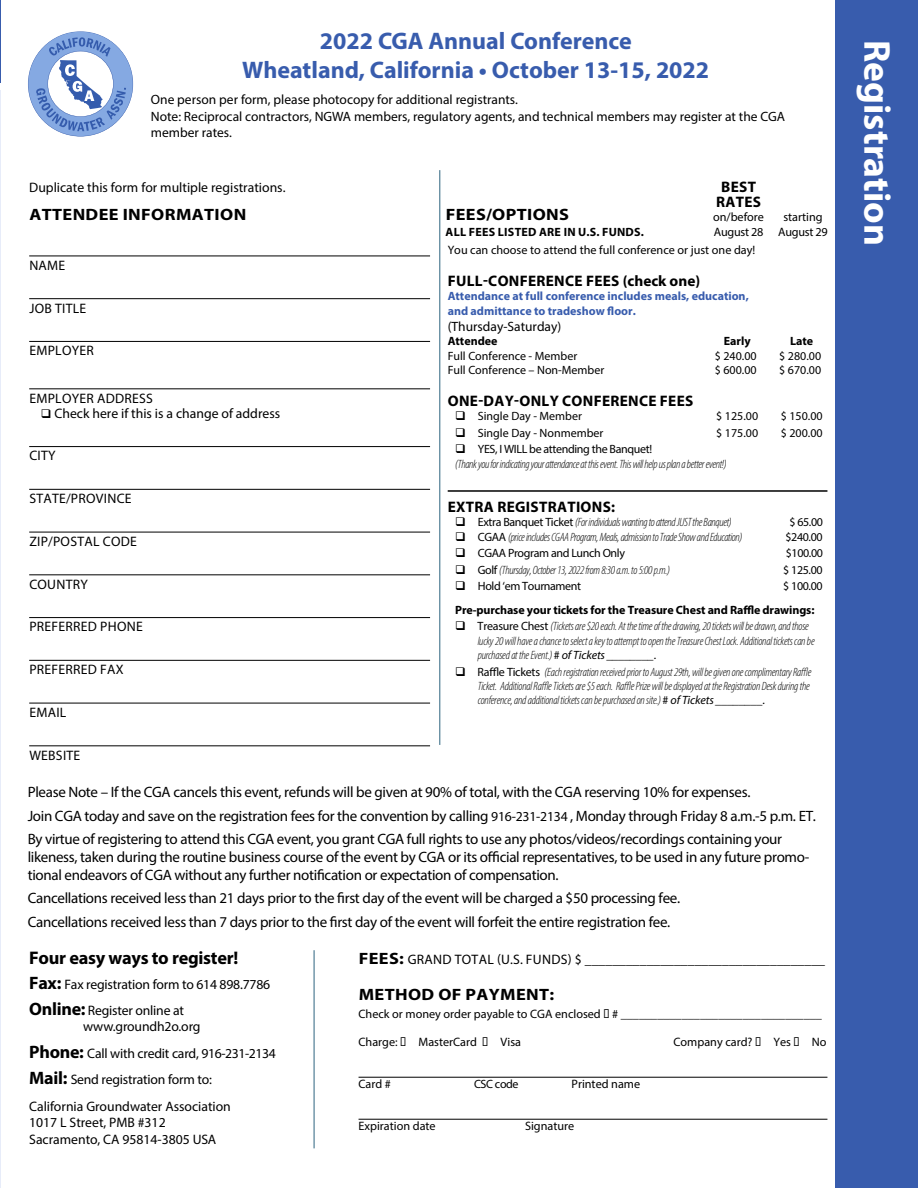
<style>
.page{position:relative;width:918px;height:1188px;background:#fff}
.page>*{position:absolute;margin:0;border:0;box-sizing:border-box;transform-origin:0 0}
.t1{font:700 37.5px "Myriad Pro";color:#fff}
.t2{font:700 24px/28.8px "Myriad Pro";color:#385cad;text-align:center}
.t3{font:700 18.3px "Myriad Pro";letter-spacing:-.015em;color:#000}
.t4{font:700 16.5px "Myriad Pro";letter-spacing:.02em;color:#000;scale:1.11 1}
.t5{font:700 15.3px/15px "Myriad Pro";letter-spacing:.02em;color:#000;text-align:center}
.t6{font:15px/23.4px "Myriad Pro";letter-spacing:-.02em;color:#000}
.t7{font:13.65px/27.3px "Myriad Pro";color:#000}
.t8{font:13.65px "Myriad Pro";letter-spacing:.02em;color:#000}
.t9{font:13.5px/16.2px "Myriad Pro";color:#000}
.t10{font:12.15px "Myriad Pro";color:#000}
.t11{font:12.15px/14.7px "Myriad Pro";letter-spacing:-.02em;color:#000}
.t12{font:italic 300 condensed 12px/14.4px "Myriad Pro";letter-spacing:-.02em;color:#000}
.t13{font:12px "Myriad Pro";color:#000}
.t14{font:700 12px/14.4px "Myriad Pro";color:#385cad}
.t15{font:700 12px "Myriad Pro";letter-spacing:-.01em;color:#000}
.t16{font:12px "Myriad Pro";letter-spacing:-.03em;color:#000}
.t17{font:700 12px "Myriad Pro";letter-spacing:.02em;color:#000}
.s1{font-weight:400;font-style:normal;font-stretch:normal}
.s2{font-weight:400;font-stretch:normal}
.s3{font-size:13.65px}
.s4{font-weight:700;font-size:18px}
.s5{font-weight:700;font-size:16.5px}
</style>
<div class="page">
<div style="left:836px;top:0;width:82px;height:1188px;background:#385cad"></div>
<hr style="left:0;top:0;width:1px;height:82px;background:#385cad">
<hr style="left:29px;top:256px;width:401px;height:1px;background:#000">
<hr style="left:29px;top:298px;width:401px;height:1px;background:#000">
<hr style="left:29px;top:341px;width:401px;height:1px;background:#000">
<hr style="left:29px;top:388px;width:401px;height:1px;background:#000">
<hr style="left:29px;top:446px;width:401px;height:1px;background:#000">
<hr style="left:29px;top:489px;width:401px;height:1px;background:#000">
<hr style="left:29px;top:532px;width:401px;height:1px;background:#000">
<hr style="left:29px;top:574px;width:401px;height:1px;background:#000">
<hr style="left:29px;top:617px;width:401px;height:1px;background:#000">
<hr style="left:29px;top:660px;width:401px;height:1px;background:#000">
<hr style="left:29px;top:703px;width:401px;height:1px;background:#000">
<hr style="left:29px;top:745px;width:401px;height:1px;background:#000">
<hr style="left:439px;top:170px;width:1px;height:575px;background:#2d637f">
<hr style="left:359px;top:1077px;width:468px;height:1px;background:#000">
<hr style="left:359px;top:1119px;width:468px;height:1px;background:#000">
<hr style="left:314px;top:950px;width:1px;height:198px;background:#2d637f">
<svg style="left:28px;top:31px;width:105px;height:106px"></svg>
<hr style="left:448px;top:490px;width:379px;height:2px;background:#000">
<hr style="left:0;top:91px;width:1px;height:1097px;background:#e7ecf9">
<h2 class="t2" style="left:242px;top:26px;width:468px">2022 CGA Annual Conference<br>Wheatland, California • October 13-15, 2022</h2>
<p class="t9" style="left:151px;top:92px;width:636px">One person per form, please photocopy for additional registrants.<br>Note: Reciprocal contractors, NGWA members, regulatory agents, and technical members may register at the CGA member rates.</p>
<p class="t7" style="left:29px;top:173px;width:258px">Duplicate this form for multiple registrations.</p>
<h3 class="t4" style="left:29px;top:204px;width:197px">ATTENDEE INFORMATION</h3>
<p class="t7" style="left:29px;top:251px;width:38px">NAME</p>
<p class="t8" style="left:29px;top:300px;width:58px">JOB TITLE</p>
<p class="t8" style="left:29px;top:342px;width:66px">EMPLOYER</p>
<p class="t8" style="left:29px;top:390px;width:125px">EMPLOYER ADDRESS</p>
<p class="t7" style="left:41px;top:399px;width:241px">❑ Check here if this is a change of address</p>
<p class="t7" style="left:29px;top:442px;width:28px">CITY</p>
<p class="t8" style="left:29px;top:490px;width:104px">STATE/PROVINCE</p>
<p class="t8" style="left:29px;top:533px;width:109px">ZIP/POSTAL CODE</p>
<p class="t8" style="left:29px;top:576px;width:60px">COUNTRY</p>
<p class="t8" style="left:29px;top:618px;width:115px">PREFERRED PHONE</p>
<p class="t8" style="left:29px;top:661px;width:96px">PREFERRED FAX</p>
<p class="t7" style="left:29px;top:698px;width:39px">EMAIL</p>
<p class="t8" style="left:29px;top:747px;width:53px">WEBSITE</p>
<h3 class="t4" style="left:446px;top:203px;width:113px">FEES/OPTIONS</h3>
<p class="t17" style="left:446px;top:224px;width:200px">ALL FEES LISTED ARE IN U.S. FUNDS.</p>
<p class="t5" style="left:716px;top:178px;width:46px">BEST<br>RATES</p>
<p class="t10" style="left:713px;top:210px;width:53px">on/before</p>
<p class="t11" style="left:714px;top:210px;width:116px;text-indent:70px">starting<br>August 28 August 29</p>
<p class="t10" style="left:448px;top:242px;width:309px">You can choose to attend the full conference or just one day!</p>
<p class="t5" style="left:448px;top:273px;width:254px">FULL-CONFERENCE FEES (check one)</p>
<p class="t14" style="left:448px;top:289px;width:303px">Attendance at full conference includes meals, education, and admittance to tradeshow floor.</p>
<p class="t9" style="left:448px;top:318px;width:115px">(Thursday-Saturday)</p>
<p class="t15" style="left:448px;top:333px;width:51px">Attendee</p>
<p class="t15" style="left:724px;top:333px;width:28px">Early</p>
<p class="t15" style="left:790px;top:333px;width:25px">Late</p>
<p class="t13" style="left:448px;top:348px;width:131px">Full Conference - Member</p>
<p class="t13" style="left:715px;top:348px;width:43px">$ 240.00</p>
<p class="t13" style="left:779px;top:348px;width:43px">$ 280.00</p>
<p class="t13" style="left:448px;top:363px;width:158px">Full Conference – Non-Member</p>
<p class="t13" style="left:715px;top:363px;width:43px">$ 600.00</p>
<p class="t13" style="left:779px;top:363px;width:43px">$ 670.00</p>
<p class="t5" style="left:448px;top:393px;width:247px">ONE-DAY-ONLY CONFERENCE FEES</p>
<p class="t13" style="left:455px;top:409px;width:128px">❑ Single Day - Member</p>
<p class="t13" style="left:716px;top:409px;width:43px">$ 125.00</p>
<p class="t13" style="left:781px;top:409px;width:43px">$ 150.00</p>
<p class="t13" style="left:455px;top:425px;width:150px">❑ Single Day - Nonmember</p>
<p class="t13" style="left:716px;top:425px;width:43px">$ 175.00</p>
<p class="t13" style="left:781px;top:425px;width:43px">$ 200.00</p>
<p class="t12" style="left:455px;top:442px;width:273px">❑ <span class="s1">YES, I WILL be attending the Banquet!<br></span>(Thank you for indicating your attendance at this event. This will help us plan a better event!)</p>
<p class="t5" style="left:448px;top:499px;width:169px">EXTRA REGISTRATIONS:</p>
<p class="t12" style="left:455px;top:515px;width:278px">❑ <span class="s1">Extra Banquet Ticket</span> (For individuals wanting to attend JUST the Banquet)</p>
<p class="t13" style="left:789px;top:515px;width:35px">$ 65.00</p>
<p class="t12" style="left:455px;top:530px;width:289px">❑ <span class="s1">CGAA</span> (price includes CGAA Program, Meals, admission to Trade Show and Education)</p>
<p class="t13" style="left:785px;top:529px;width:39px">$240.00</p>
<p class="t16" style="left:455px;top:546px;width:171px">❑ CGAA Program and Lunch Only</p>
<p class="t13" style="left:786px;top:546px;width:39px">$100.00</p>
<p class="t12" style="left:455px;top:563px;width:217px">❑ <span class="s1">Golf</span> (Thursday, October 13, 2022 from 8:30 a.m. to 5:00 p.m.)</p>
<p class="t13" style="left:783px;top:562px;width:41px">$ 125.00</p>
<p class="t16" style="left:455px;top:579px;width:127px">❑ Hold ‘em Tournament</p>
<p class="t13" style="left:783px;top:579px;width:41px">$ 100.00</p>
<p class="t15" style="left:455px;top:602px;width:361px">Pre-purchase your tickets for the Treasure Chest and Raffle drawings:</p>
<p class="t12" style="left:478px;top:619px;width:339px;text-indent:-22px">❑ <span class="s1">Treasure Chest</span> (Tickets are $20 each. At the time of the drawing, 20 tickets will be drawn, and those lucky 20 will have a chance to select a key to attempt to open the Treasure Chest Lock. Additional tickets can be purchased at the Event.) <span class="s1">#</span> <span class="s2">of Tickets ________.</span></p>
<p class="t12" style="left:478px;top:664px;width:335px;text-indent:-22px">❑ <span class="s1">Raffle Tickets</span> (Each registration received prior to August 29th, will be given one complimentary Raffle<br>Ticket. Additional Raffle Tickets are $5 each. Raffle Prize will be displayed at the Registration Desk during the conference, and additional tickets can be purchased on site.) <span class="s1">#</span> <span class="s2">of Tickets ________.</span></p>
<p class="t6" style="left:28px;top:780px;width:790px">Please Note – If the CGA cancels this event, refunds will be given at 90% of total, with the CGA reserving 10% for expenses.<br>Join CGA today and save on the registration fees for the convention by calling <span class="s3">916-231-2134</span> , Monday through Friday 8 a.m.-5 p.m. ET.<br>By virtue of registering to attend this CGA event, you grant CGA full rights to use any photos/videos/recordings containing your</p>
<p class="t6" style="left:28px;top:848px;width:783px;line-height:18px">likeness, taken during the routine business course of the event by CGA or its official representatives, to be used in any future promo&shy;tional endeavors of CGA without any further notification or expectation of compensation.</p>
<p class="t6" style="left:28px;top:886px;width:654px">Cancellations received less than 21 days prior to the first day of the event will be charged a $50 processing fee.<br>Cancellations received less than 7 days prior to the first day of the event will forfeit the entire registration fee.</p>
<h3 class="t3" style="left:29px;top:946px;width:211px">Four easy ways to register!</h3>
<p class="t7" style="left:29px;top:972px;width:243px;line-height:25.3px"><span class="s4">Fax:</span> Fax registration form to 614 898.7786<br><span class="s4">Online:</span> Register online at</p>
<p class="t7" style="left:29px;top:1013px;width:248px;text-indent:54px">www.groundh2o.org<br><span class="s4">Phone:</span> Call with credit card, 916-231-2134</p>
<p class="t7" style="left:29px;top:1065px;width:203px"><span class="s4">Mail:</span> Send registration form to:<br>California Groundwater Association</p>
<p class="t7" style="left:29px;top:1114px;width:189px;line-height:16.5px">1017 L Street, PMB #312<br>Sacramento, CA 95814-3805 USA</p>
<p class="t8" style="left:359px;top:951px;width:468px"><span class="s5">FEES:</span> GRAND TOTAL (U.S. FUNDS) $ ___________________________________</p>
<h3 class="t4" style="left:359px;top:983px;width:178px">METHOD OF PAYMENT:</h3>
<p class="t10" style="left:359px;top:1006px;width:465px">Check or money order payable to CGA enclosed ❑ # _________________________________</p>
<p class="t10" style="left:359px;top:1035px;width:164px">Charge: ❑ MasterCard ❑ Visa</p>
<p class="t10" style="left:674px;top:1035px;width:155px">Company card? ❑ Yes ❑ No</p>
<p class="t10" style="left:359px;top:1077px;width:34px">Card #</p>
<p class="t13" style="left:474px;top:1077px;width:46px">CSC code</p>
<p class="t10" style="left:572px;top:1077px;width:70px">Printed name</p>
<p class="t10" style="left:359px;top:1119px;width:79px">Expiration date</p>
<p class="t10" style="left:525px;top:1119px;width:51px">Signature</p>
<h1 class="t1" style="left:902px;top:40px;width:207px;rotate:90deg">Registration</h1>
</div>
